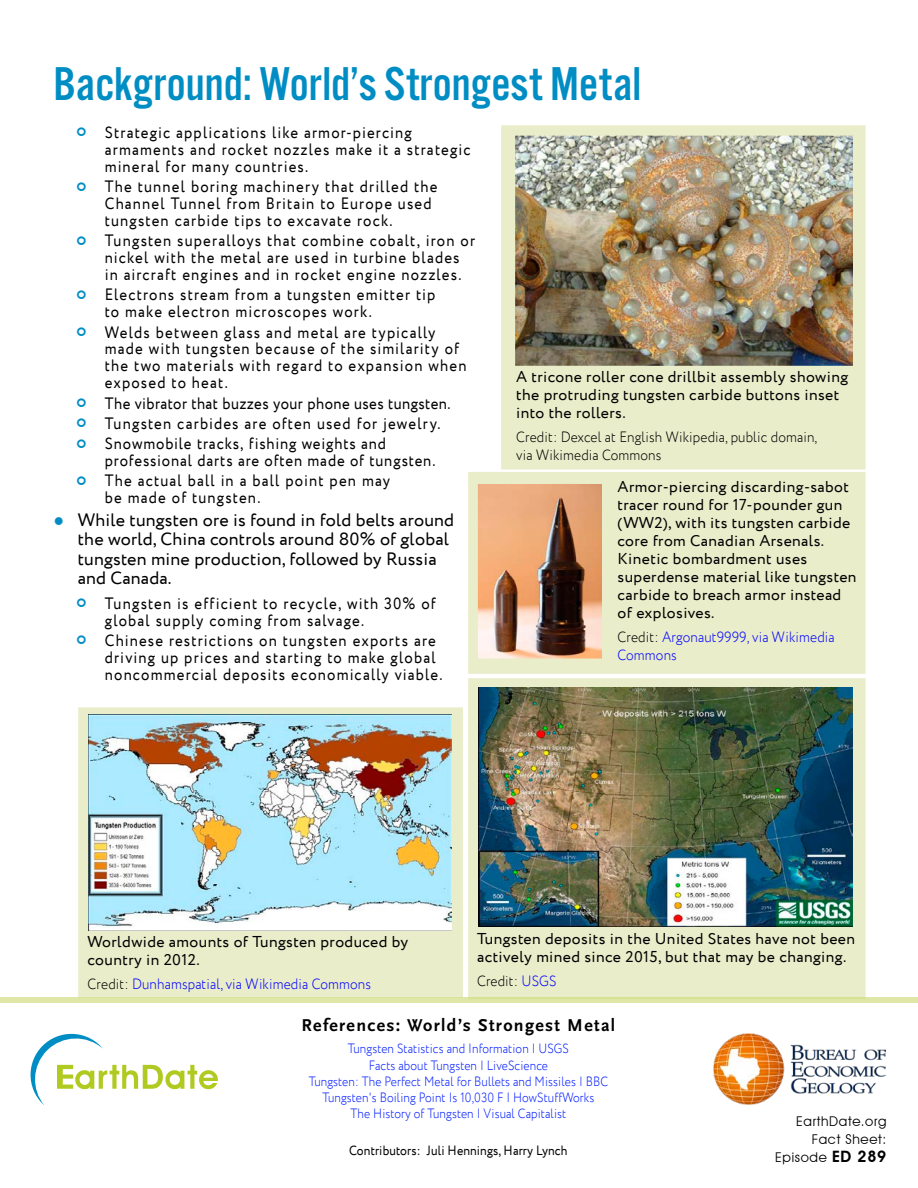
<style>
.page{position:relative;width:918px;height:1188px;background:#fff}
.page>*{position:absolute;margin:0;border:0;box-sizing:border-box;transform-origin:0 0}
.t1{font:49.35px "Alternate Got No 3 D";color:#008dc4}
.t2{font:18px/19.5px "Circe";letter-spacing:.01em;color:#000}
.t3{font:700 18px "Scala Sans Pro";letter-spacing:.075em;color:#000}
.t4{font:16.5px/17px "Circe";letter-spacing:.075em;color:#000;scale:.9 1}
.t5{font:16.5px/20.2px "Circe";letter-spacing:.055em;color:#000;scale:.9 1}
.t6{font:15.75px/18px "Circe";letter-spacing:.025em;color:#000}
.t7{font:300 15px/18px "Circe";letter-spacing:.01em;color:#00f;scale:.9 1}
.t8{font:300 15px/18px "Circe";letter-spacing:.01em;color:#000;scale:.9 1}
.t9{font:300 13.5px/16.2px "Circe";letter-spacing:.01em;color:#001bff;text-align:center;scale:.87 1}
.t10{font:13.5px "Circe";letter-spacing:.01em;color:#000;scale:.9 1}
.t11{font:13.5px/18px "Avant Garde IT Cby BT";letter-spacing:.05em;color:#000;text-align:right}
.s1{color:#008dc4}
.s2{color:#000}
.s3{color:#00f}
.s4{font-weight:600;font-size:15.75px}
</style>
<div class="page">
<img style="left:713px;top:1034px;width:173px;height:71px">
<svg style="left:30px;top:1033px;width:188px;height:72px"></svg>
<div style="left:501px;top:125px;width:365px;height:342px;background:#eaedca"></div>
<img style="left:511px;top:131px;width:347px;height:239px">
<svg style="left:73px;top:707px;width:390px;height:291px;background:#e8eccb"></svg>
<img style="left:88px;top:715px;width:364px;height:215px">
<svg style="left:463px;top:679px;width:407px;height:319px;background:#e8ebcb"></svg>
<img style="left:478px;top:688px;width:374px;height:239px">
<div style="left:468px;top:467px;width:398px;height:212px;background:#eaedca"></div>
<img style="left:475px;top:481px;width:130px;height:181px">
<div style="left:0;top:998px;width:918px;height:5px;background:#dee7a6"></div>
<h1 class="t1" style="left:53px;top:58px;width:590px">Background: World’s Strongest Metal</h1>
<p class="t4" style="left:105px;top:124px;width:408px">Strategic applications like armor-piercing armaments and rocket nozzles make it a strategic mineral for many countries.</p>
<p class="t4" style="left:105px;top:179px;width:371px">The tunnel boring machinery that drilled the<br>Channel Tunnel from Britain to Europe used tungsten carbide tips to excavate rock.</p>
<p class="t4" style="left:105px;top:233px;width:413px">Tungsten superalloys that combine cobalt, iron or nickel with the metal are used in turbine blades in aircraft engines and in rocket engine nozzles.</p>
<p class="t4" style="left:105px;top:287px;width:369px">Electrons stream from a tungsten emitter tip to make electron microscopes work.</p>
<p class="t4" style="left:105px;top:324px;width:403px">Welds between glass and metal are typically made with tungsten because of the similarity of the two materials with regard to expansion when exposed to heat.</p>
<p class="t5" style="left:105px;top:393px;width:386px">The vibrator that buzzes your phone uses tungsten.<br>Tungsten carbides are often used for jewelry.<br>Snowmobile tracks, fishing weights and</p>
<p class="t4" style="left:105px;top:451px;width:369px;line-height:20.2px">professional darts are often made of tungsten.<br>The actual ball in a ball point pen may</p>
<p class="t4" style="left:105px;top:490px;width:175px">be made of tungsten.</p>
<p class="t2" style="left:78px;top:511px;width:378px;text-indent:-24px"><span class="s1">●</span> While tungsten ore is found in fold belts around the world, China controls around 80% of global tungsten mine production, followed by Russia and Canada.</p>
<p class="t4" style="left:105px;top:595px;width:369px">Tungsten is efficient to recycle, with 30% of global supply coming from salvage.</p>
<p class="t4" style="left:105px;top:632px;width:377px">Chinese restrictions on tungsten exports are driving up prices and starting to make global noncommercial deposits economically viable.</p>
<p class="t6" style="left:516px;top:368px;width:333px">A tricone roller cone drillbit assembly showing the protruding tungsten carbide buttons inset into the rollers.</p>
<p class="t8" style="left:516px;top:428px;width:336px">Credit: Dexcel at English Wikipedia, public domain, via Wikimedia Commons</p>
<p class="t6" style="left:618px;top:479px;width:240px">Armor-piercing discarding-sabot tracer round for 17-pounder gun (WW2), with its tungsten carbide core from Canadian Arsenals.<br>Kinetic bombardment uses superdense material like tungsten carbide to breach armor instead of explosives.</p>
<p class="t7" style="left:618px;top:628px;width:243px"><span class="s2">Credit:</span> Argonaut9999, via Wikimedia<br>Commons</p>
<p class="t6" style="left:88px;top:934px;width:322px">Worldwide amounts of Tungsten produced by country in 2012.</p>
<p class="t7" style="left:88px;top:975px;width:316px"><span class="s2">Credit:</span> Dunhamspatial, via Wikimedia Commons</p>
<p class="t6" style="left:477px;top:930px;width:379px">Tungsten deposits in the United States have not been actively mined since 2015, but that may be changing.</p>
<p class="t8" style="left:477px;top:972px;width:90px">Credit: <span class="s3">USGS</span></p>
<p class="t3" style="left:302px;top:1014px;width:315px">References: World’s Strongest Metal</p>
<p class="t9" style="left:309px;top:1041px;width:346px">Tungsten Statistics and Information | USGS<br>Facts about Tungsten | LiveScience<br>Tungsten: The Perfect Metal for Bullets and Missiles | BBC Tungsten's Boiling Point Is 10,030 F | HowStuffWorks<br>The History of Tungsten | Visual Capitalist</p>
<p class="t10" style="left:349px;top:1141px;width:244px">Contributors: Juli Hennings, Harry Lynch</p>
<p class="t11" style="left:775px;top:1113px;width:113px">EarthDate.org<br>Fact Sheet:<br>Episode <span class="s4">ED 289</span></p>
</div>
